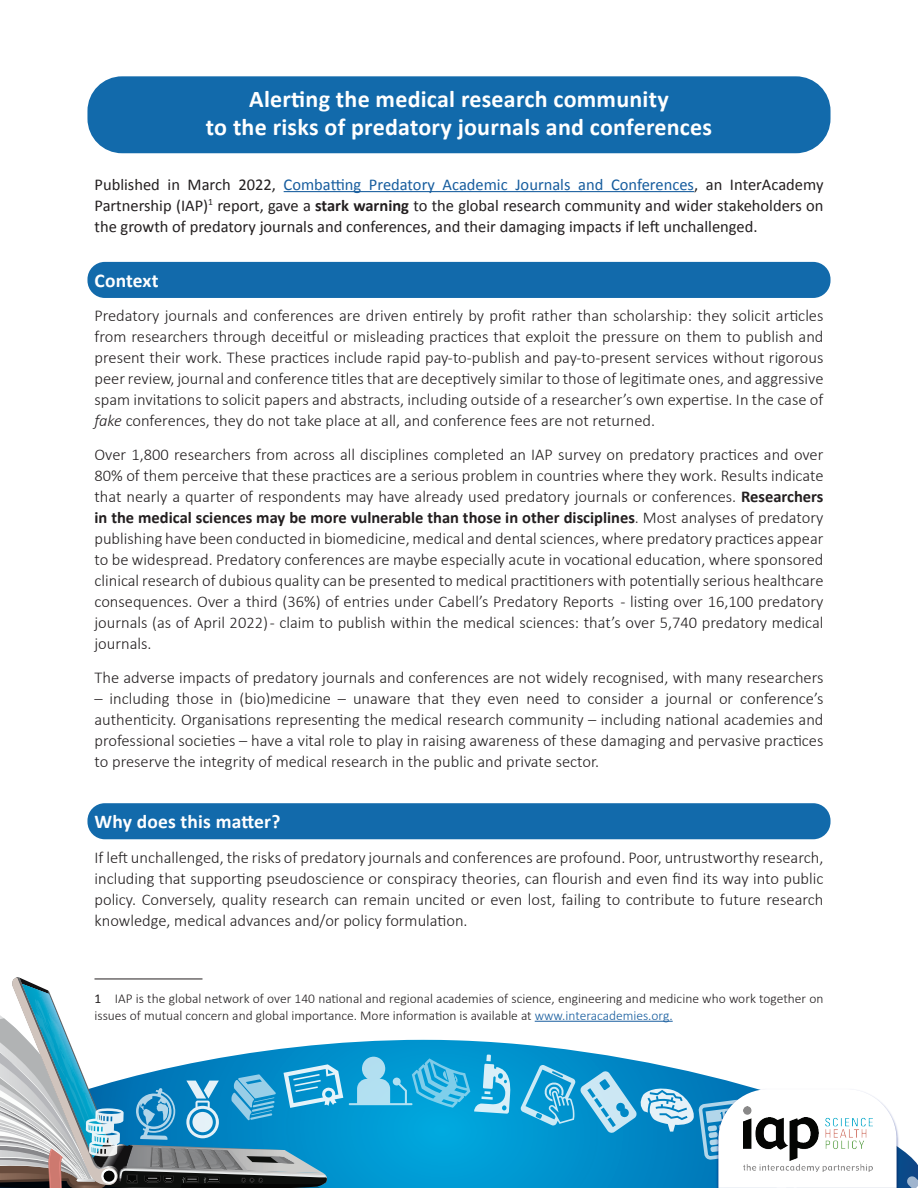
<style>
.page{position:relative;width:918px;height:1188px;background:#fff}
.page>*{position:absolute;margin:0;border:0;box-sizing:border-box;transform-origin:0 0}
.t1{font:700 24px/28.5px "Calibri";letter-spacing:.01em;color:#fff;text-align:center}
.t2{font:700 19.5px "Calibri";letter-spacing:.01em;color:#fff}
.t3{font:300 16.5px/21px "Calibri";color:#231f20;text-align:justify}
.t4{font:16.5px/21px "Calibri";color:#231f20;text-align:justify}
.t5{font:300 13.5px/16.5px "Calibri";color:#231f20}
.s1{color:#175d9e}
.s2{font-weight:700}
.s3{font-style:italic}
.s4{font-weight:400}
</style>
<div class="page">
<svg style="left:343px;top:1040px;width:575px;height:148px"></svg>
<svg style="left:521px;top:1065px;width:54px;height:61px;background:#37aad8"></svg>
<svg style="left:349px;top:1055px;width:161px;height:59px;background:#3db3de"></svg>
<svg style="left:0;top:977px;width:343px;height:211px"></svg>
<svg style="left:907px;top:1176px;width:11px;height:12px"></svg>
<img style="left:897px;top:1088px;width:4px;height:100px">
<svg style="left:581px;top:1071px;width:316px;height:117px"></svg>
<img style="left:744px;top:1107px;width:129px;height:64px">
<div style="left:87px;top:262px;width:744px;height:36px;background:#126aab;border-radius:17px"></div>
<div style="left:87px;top:803px;width:744px;height:36px;background:#126aab;border-radius:17px"></div>
<div style="left:87px;top:76px;width:744px;height:77px;background:#126aab;border-radius:35px"></div>
<hr style="left:284px;top:191px;width:410px;height:1px;background:#175d9e">
<hr style="left:94px;top:979px;width:108px;height:1px;background:#231f20">
<hr style="left:535px;top:1021px;width:138px;height:1px;background:#175d9e">
<h1 class="t1" style="left:206px;top:83px;width:508px">Alerting the medical research community<br>to the risks of predatory journals and conferences</h1>
<p class="t4" style="left:94px;top:173px;width:731px">Published in March 2022, <span class="s1">Combatting Predatory Academic Journals and Conferences</span>, an InterAcademy Partnership (IAP)<sup>1</sup> report, gave a <span class="s2">stark warning</span> to the global research community and wider stakeholders on the growth of predatory journals and conferences, and their damaging impacts if left unchallenged.</p>
<p class="t2" style="left:94px;top:266px;width:66px">Context</p>
<p class="t3" style="left:94px;top:305px;width:731px">Predatory journals and conferences are driven entirely by profit rather than scholarship: they solicit articles from researchers through deceitful or misleading practices that exploit the pressure on them to publish and present their work. These practices include rapid pay-to-publish and pay-to-present services without rigorous peer review, journal and conference titles that are deceptively similar to those of legitimate ones, and aggressive spam invitations to solicit papers and abstracts, including outside of a researcher’s own expertise. In the case of <span class="s3">fake</span> conferences, they do not take place at all, and conference fees are not returned.</p>
<p class="t3" style="left:94px;top:444px;width:731px">Over 1,800 researchers from across all disciplines completed an IAP survey on predatory practices and over 80% of them perceive that these practices are a serious problem in countries where they work. Results indicate that nearly a quarter of respondents may have already used predatory journals or conferences. <span class="s2">Researchers in the medical sciences may be more vulnerable than those in other disciplines</span>. Most analyses of predatory publishing have been conducted in biomedicine, medical and dental sciences, where predatory practices appear to be widespread. Predatory conferences are maybe especially acute in vocational education, where sponsored clinical research of dubious quality can be presented to medical practitioners with potentially serious healthcare consequences. Over a third (36%) of entries under Cabell’s Predatory Reports - listing over 16,100 predatory journals (as of April 2022) - claim to publish within the medical sciences: that’s over 5,740 predatory medical journals.</p>
<p class="t3" style="left:94px;top:667px;width:731px">The adverse impacts of predatory journals and conferences are not widely recognised, with many researchers</p>
<p class="t3" style="left:94px;top:688px;width:731px">– including those in (bio)medicine – unaware that they even need to consider a journal or conference’s authenticity. Organisations representing the medical research community – including national academies and professional societies – have a vital role to play in raising awareness of these damaging and pervasive practices to preserve the integrity of medical research in the public and private sector.</p>
<p class="t2" style="left:94px;top:808px;width:187px">Why does this matter?</p>
<p class="t3" style="left:94px;top:847px;width:731px">If left unchallenged, the risks of predatory journals and conferences are profound. Poor, untrustworthy research, including that supporting pseudoscience or conspiracy theories, can flourish and even find its way into public policy. Conversely, quality research can remain uncited or even lost, failing to contribute to future research knowledge, medical advances and/or policy formulation.</p>
<p class="t5" style="left:94px;top:990px;width:731px"><span class="s4">1</span> IAP is the global network of over 140 national and regional academies of science, engineering and medicine who work together on issues of mutual concern and global importance. More information is available at <span class="s1">www.interacademies.org.</span></p>
</div>
